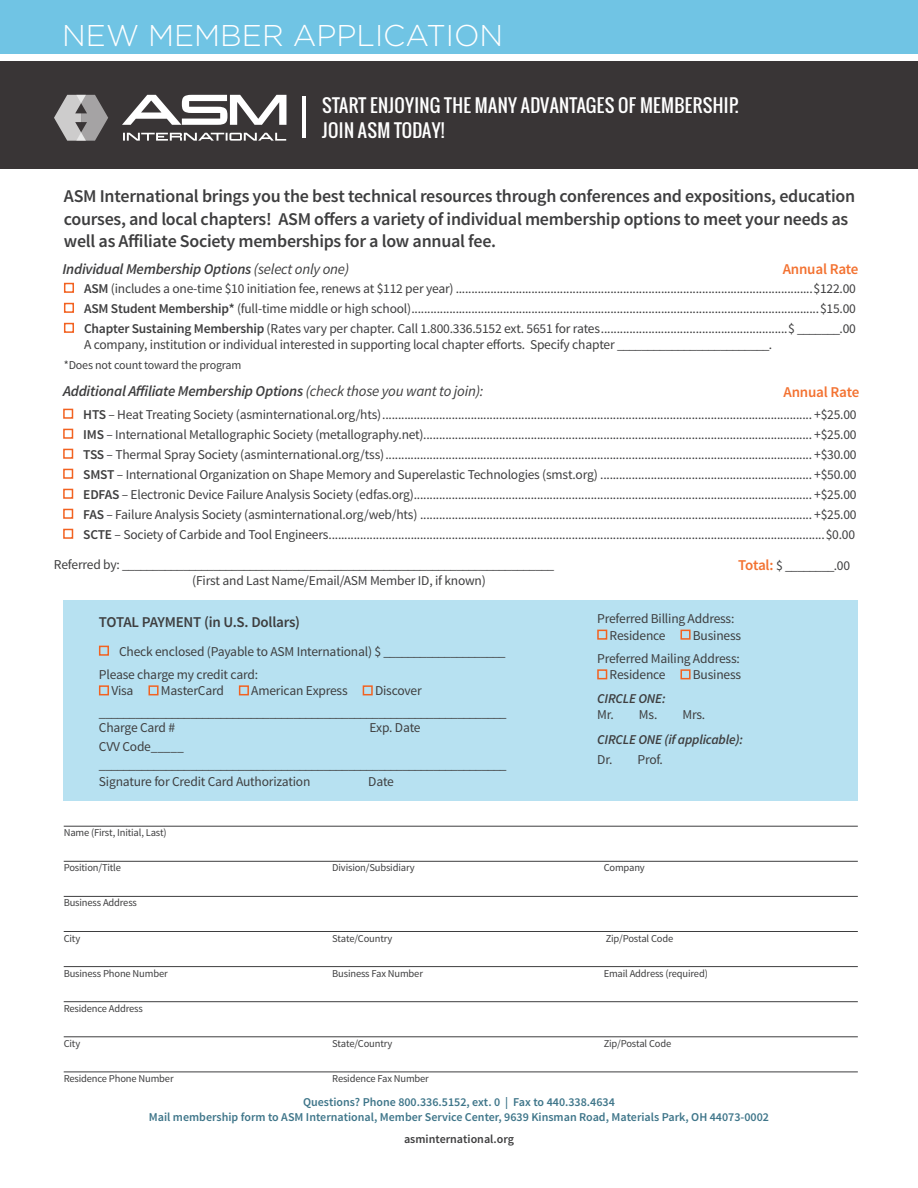
<style>
.page{position:relative;width:918px;height:1188px;background:#fff}
.page>*{position:absolute;margin:0;border:0;box-sizing:border-box;transform-origin:0 0}
.t1{font:300 30px "Gotham";color:#fff}
.t2{font:600 18px/22.5px "Source Sans Pro";letter-spacing:-.015em;color:#3e3e3f}
.t3{font:18px/25.5px "Oswald";letter-spacing:.02em;color:#fff}
.t4{font:italic 600 15px "Source Sans Pro";letter-spacing:-.015em;color:#3e3e3f}
.t5{font:600 15px "Source Sans Pro";letter-spacing:-.015em;color:#3e3e3f}
.t6{font:600 15px "Source Sans Pro";letter-spacing:-.015em;color:#f37231}
.t7{font:13.5px/20px "Source Sans Pro";letter-spacing:-.015em;color:#3e3e3f}
.t8{font:italic 600 13.5px "Source Sans Pro";letter-spacing:-.015em;color:#3e3e3f}
.t9{font:600 12px/15px "Source Sans Pro";color:#3e7589;text-align:center}
.t10{font:12px "Source Sans Pro";letter-spacing:-.015em;color:#3e3e3f}
.t11{font:600 12px "Source Sans Pro";color:#3e3e3f}
.t12{font:10.5px "Source Sans Pro";letter-spacing:-.015em;color:#3e3e3f}
.s1{font-weight:600}
.s2{font-weight:400}
.s3{font-weight:600;font-size:15px;color:#f37231}
</style>
<div class="page">
<div style="left:0;top:62px;width:918px;height:108px;background:#393536"></div>
<div style="left:64px;top:283px;width:10px;height:10px;border:2px solid #f26221"></div>
<div style="left:64px;top:303px;width:10px;height:10px;border:2px solid #f26221"></div>
<div style="left:64px;top:323px;width:10px;height:10px;border:2px solid #f26221"></div>
<div style="left:63px;top:409px;width:10px;height:10px;border:2px solid #f26221"></div>
<div style="left:63px;top:429px;width:10px;height:10px;border:2px solid #f26221"></div>
<div style="left:63px;top:449px;width:10px;height:10px;border:2px solid #f26221"></div>
<div style="left:63px;top:469px;width:10px;height:10px;border:2px solid #f26221"></div>
<div style="left:63px;top:489px;width:10px;height:10px;border:2px solid #f26221"></div>
<div style="left:63px;top:509px;width:10px;height:10px;border:2px solid #f26221"></div>
<div style="left:63px;top:529px;width:10px;height:10px;border:2px solid #f26221"></div>
<hr style="left:302px;top:97px;width:3px;height:41px;background:#fff">
<div style="left:64px;top:600px;width:794px;height:201px;background:#b7e1f1"></div>
<div style="left:99px;top:646px;width:10px;height:10px;border:2px solid #f26221"></div>
<div style="left:99px;top:685px;width:10px;height:10px;border:2px solid #f26221"></div>
<div style="left:148px;top:685px;width:11px;height:10px;border:2px solid #f26221"></div>
<div style="left:239px;top:685px;width:10px;height:10px;border:2px solid #f26221"></div>
<div style="left:363px;top:685px;width:10px;height:10px;border:2px solid #f26221"></div>
<div style="left:597px;top:630px;width:10px;height:10px;border:2px solid #f26221"></div>
<div style="left:681px;top:630px;width:10px;height:10px;border:2px solid #f26221"></div>
<div style="left:597px;top:669px;width:10px;height:10px;border:2px solid #f26221"></div>
<div style="left:681px;top:669px;width:10px;height:10px;border:2px solid #f26221"></div>
<hr style="left:64px;top:826px;width:794px;height:1px;background:#3e3e3f">
<hr style="left:64px;top:861px;width:794px;height:1px;background:#3e3e3f">
<hr style="left:64px;top:896px;width:794px;height:1px;background:#3e3e3f">
<hr style="left:64px;top:931px;width:794px;height:1px;background:#3e3e3f">
<hr style="left:64px;top:966px;width:794px;height:1px;background:#3e3e3f">
<hr style="left:64px;top:1001px;width:794px;height:1px;background:#3e3e3f">
<hr style="left:64px;top:1036px;width:794px;height:1px;background:#3e3e3f">
<hr style="left:64px;top:1072px;width:794px;height:1px;background:#3e3e3f">
<svg style="left:54px;top:95px;width:54px;height:46px"></svg>
<svg style="left:122px;top:95px;width:164px;height:30px"></svg>
<svg style="left:123px;top:133px;width:163px;height:8px"></svg>
<div style="left:0;top:0;width:918px;height:54px;background:#70c4e4"></div>
<h1 class="t1" style="left:62px;top:16px;width:443px">NEW MEMBER APPLICATION</h1>
<h2 class="t3" style="left:322px;top:92px;width:418px">START ENJOYING THE MANY ADVANTAGES OF MEMBERSHIP.<br>JOIN ASM TODAY!</h2>
<p class="t2" style="left:64px;top:185px;width:793px">ASM International brings you the best technical resources through conferences and expositions, education courses, and local chapters! ASM offers a variety of individual membership options to meet your needs as well as Affiliate Society memberships for a low annual fee.</p>
<p class="t6" style="left:783px;top:260px;width:77px">Annual Rate</p>
<p class="t7" style="left:84px;top:279px;width:773px;text-align:justify"><span class="s1">ASM</span> (includes a one-time $10 initiation fee, renews at $112 per year) .................................................................................................................$122.00<br><span class="s1">ASM Student Membership*</span> (full-time middle or high school).................................................................................................................................$15.00<br><span class="s1">Chapter Sustaining Membership</span> (Rates vary per chapter. Call 1.800.336.5152 ext. 5651 for rates...........................................................$ _______.00</p>
<p class="t7" style="left:84px;top:335px;width:690px">A company, institution or individual interested in supporting local chapter efforts. Specify chapter _________________________.</p>
<p class="t10" style="left:64px;top:358px;width:179px">*Does not count toward the program</p>
<p class="t4" style="left:62px;top:260px;width:288px">Individual Membership Options <span class="s2">(select only one)</span></p>
<p class="t4" style="left:63px;top:382px;width:422px">Additional Affiliate Membership Options <span class="s2">(check those you want to join):</span></p>
<p class="t6" style="left:784px;top:383px;width:77px">Annual Rate</p>
<p class="t7" style="left:83px;top:405px;width:775px;text-align:justify"><span class="s1">HTS</span> – Heat Treating Society (asminternational.org/hts)........................................................................................................................................ +$25.00<br><span class="s1">IMS</span> – International Metallographic Society (metallography.net)........................................................................................................................... +$25.00<br><span class="s1">TSS</span> – Thermal Spray Society (asminternational.org/tss)....................................................................................................................................... +$30.00<br><span class="s1">SMST</span> – International Organization on Shape Memory and Superelastic Technologies (smst.org) ................................................................... +$50.00<br><span class="s1">EDFAS</span> – Electronic Device Failure Analysis Society (edfas.org).............................................................................................................................. +$25.00<br><span class="s1">FAS</span> – Failure Analysis Society (asminternational.org/web/hts) ............................................................................................................................ +$25.00<br><span class="s1">SCTE</span> – Society of Carbide and Tool Engineers.............................................................................................................................................................$0.00</p>
<p class="t7" style="left:54px;top:555px;width:502px">Referred by: _______________________________________________________________________</p>
<p class="t7" style="left:738px;top:556px;width:114px"><span class="s3">Total:</span> $ ________.00</p>
<p class="t7" style="left:192px;top:571px;width:295px">(First and Last Name/Email/ASM Member ID, if known)</p>
<p class="t5" style="left:99px;top:613px;width:203px">TOTAL PAYMENT (in U.S. Dollars)</p>
<p class="t7" style="left:99px;top:640px;width:408px;line-height:23.2px;text-indent:20px">Check enclosed (Payable to ASM International) $ ____________________<br>Please charge my credit card:</p>
<p class="t7" style="left:111px;top:681px;width:24px">Visa</p>
<p class="t7" style="left:161px;top:681px;width:65px">MasterCard</p>
<p class="t7" style="left:251px;top:681px;width:98px">American Express</p>
<p class="t7" style="left:99px;top:680px;width:409px;line-height:21.8px;text-indent:276px">Discover ___________________________________________________________________</p>
<p class="t7" style="left:99px;top:718px;width:78px">Charge Card #</p>
<p class="t7" style="left:369px;top:718px;width:53px">Exp. Date</p>
<p class="t7" style="left:99px;top:737px;width:409px;line-height:18.5px">CVV Code_____ ___________________________________________________________________</p>
<p class="t7" style="left:99px;top:771px;width:213px">Signature for Credit Card Authorization</p>
<p class="t7" style="left:368px;top:771px;width:27px">Date</p>
<p class="t7" style="left:610px;top:611px;width:126px;line-height:16.5px;text-indent:-12px">Preferred Billing Address:<br>Residence</p>
<p class="t7" style="left:597px;top:624px;width:145px;line-height:23.2px;text-align:right">Business<br>Preferred Mailing Address:</p>
<p class="t7" style="left:610px;top:665px;width:57px">Residence</p>
<p class="t7" style="left:693px;top:665px;width:50px">Business</p>
<p class="t8" style="left:597px;top:690px;width:70px">CIRCLE ONE:</p>
<p class="t7" style="left:597px;top:705px;width:62px">Mr. Ms.</p>
<p class="t7" style="left:682px;top:705px;width:24px">Mrs.</p>
<p class="t8" style="left:597px;top:731px;width:147px">CIRCLE ONE (if applicable):</p>
<p class="t7" style="left:597px;top:749px;width:67px">Dr. Prof.</p>
<p class="t12" style="left:64px;top:826px;width:105px">Name (First, Initial, Last)</p>
<p class="t12" style="left:64px;top:861px;width:59px">Position/Title</p>
<p class="t12" style="left:332px;top:861px;width:84px">Division/Subsidiary</p>
<p class="t12" style="left:604px;top:861px;width:43px">Company</p>
<p class="t12" style="left:64px;top:897px;width:75px">Business Address</p>
<p class="t12" style="left:64px;top:932px;width:18px">City</p>
<p class="t12" style="left:332px;top:932px;width:62px">State/Country</p>
<p class="t12" style="left:606px;top:932px;width:69px">Zip/Postal Code</p>
<p class="t12" style="left:64px;top:967px;width:106px">Business Phone Number</p>
<p class="t12" style="left:332px;top:967px;width:92px">Business Fax Number</p>
<p class="t12" style="left:604px;top:967px;width:106px">Email Address (required)</p>
<p class="t12" style="left:64px;top:1002px;width:81px">Residence Address</p>
<p class="t12" style="left:64px;top:1037px;width:18px">City</p>
<p class="t12" style="left:332px;top:1037px;width:62px">State/Country</p>
<p class="t12" style="left:604px;top:1037px;width:69px">Zip/Postal Code</p>
<p class="t12" style="left:64px;top:1072px;width:111px">Residence Phone Number</p>
<p class="t12" style="left:332px;top:1072px;width:98px">Residence Fax Number</p>
<p class="t9" style="left:149px;top:1095px;width:622px">Questions? Phone 800.336.5152, ext. 0 | Fax to 440.338.4634<br>Mail membership form to ASM International, Member Service Center, 9639 Kinsman Road, Materials Park, OH 44073-0002</p>
<p class="t11" style="left:404px;top:1131px;width:111px">asminternational.org</p>
</div>
